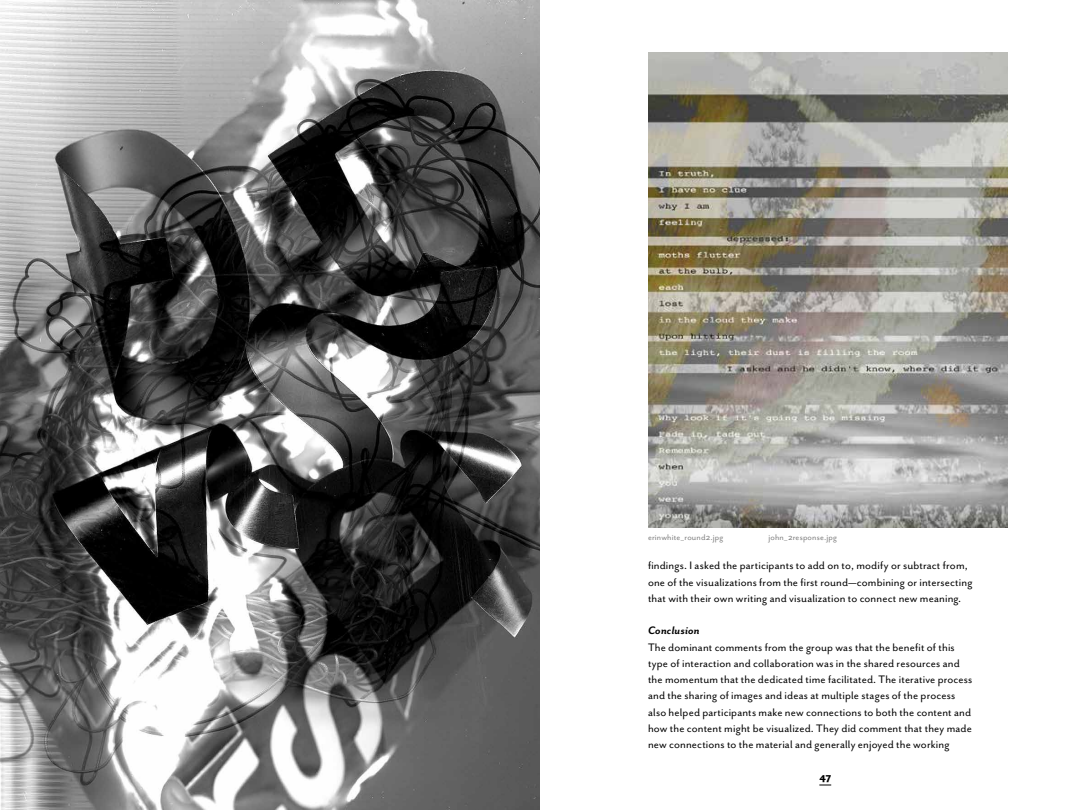
<style>
.page{position:relative;width:1080px;height:810px;background:#fff}
.page>*{position:absolute;margin:0;border:0;box-sizing:border-box;transform-origin:0 0}
.t1{font:12.5px/16.2px "Mr Eaves San OT";letter-spacing:.01em;color:#000}
.t2{font:italic 700 12.5px "Mr Eaves San OT";letter-spacing:.015em;color:#000}
.t3{font:800 11.25px "Mr Eaves San OT";color:#000}
.t4{font:9.38px "Mr Eaves San OT";letter-spacing:.02em;color:#808080}
</style>
<div class="page">
<svg style="left:819px;top:785px;width:12px;height:1px"></svg>
<img style="left:0;top:0;width:540px;height:810px">
<img style="left:648px;top:52px;width:360px;height:476px">
<p class="t4" style="left:648px;top:532px;width:77px">erinwhite_round2.jpg</p>
<p class="t4" style="left:768px;top:532px;width:70px">john_2response.jpg</p>
<p class="t1" style="left:648px;top:558px;width:326px">findings. I asked the participants to add on to, modify or subtract from, one of the visualizations from the first round—combining or intersecting that with their own writing and visualization to connect new meaning.</p>
<p class="t2" style="left:648px;top:624px;width:53px">Conclusion</p>
<p class="t1" style="left:648px;top:639px;width:326px">The dominant comments from the group was that the benefit of this type of interaction and collaboration was in the shared resources and the momentum that the dedicated time facilitated. The iterative process and the sharing of images and ideas at multiple stages of the process also helped participants make new connections to both the content and how the content might be visualized. They did comment that they made new connections to the material and generally enjoyed the working</p>
<p class="t3" style="left:819px;top:770px;width:13px">47</p>
</div>
